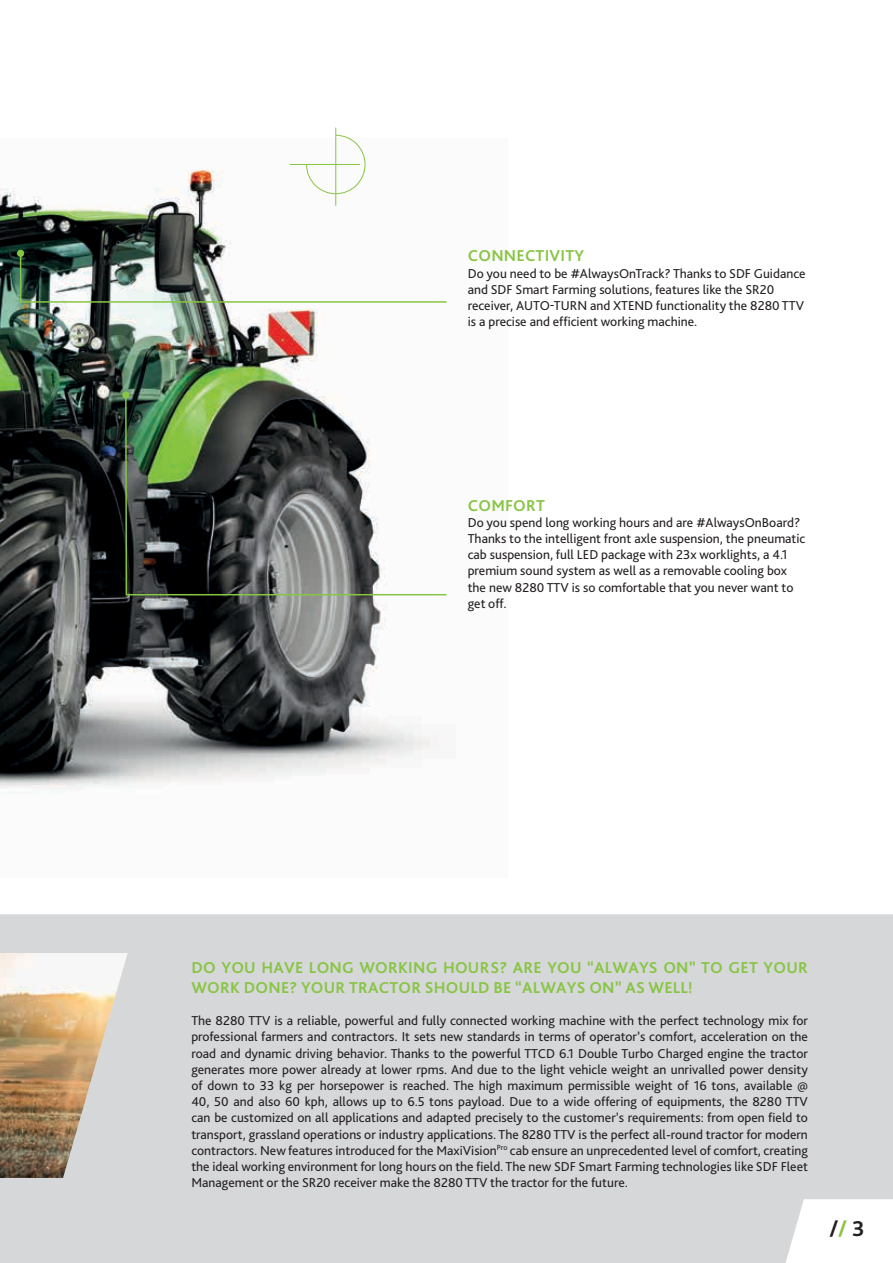
<style>
.page{position:relative;width:893px;height:1263px;background:#fff}
.page>*{position:absolute;margin:0;border:0;box-sizing:border-box;transform-origin:0 0}
.t1{font:700 22.5px "Bliss Pro";color:#231f20}
.t2{font:700 16.5px/19.8px "Bliss Pro";letter-spacing:.015em;color:#88c543}
.t3{font:13.5px/16.2px "Bliss Pro";color:#231f20}
.s1{color:#88c543}
</style>
<div class="page">
<img style="left:0;top:164px;width:439px;height:625px">
<div style="left:0;top:914px;width:893px;height:349px;background:#d6d7d9"></div>
<img style="left:0;top:953px;width:128px;height:225px">
<svg style="left:124px;top:393px;width:323px;height:203px"></svg>
<div style="left:122px;top:391px;width:7px;height:7px;background:#88c543;border-radius:50%"></div>
<hr style="left:335px;top:128px;width:1px;height:78px;background:#88c543">
<hr style="left:290px;top:164px;width:70px;height:1px;background:#88c543">
<svg style="left:306px;top:134px;width:60px;height:60px"></svg>
<svg style="left:19px;top:252px;width:428px;height:51px"></svg>
<div style="left:17px;top:250px;width:7px;height:7px;background:#88c543;border-radius:50%"></div>
<svg style="left:785px;top:1199px;width:108px;height:64px;background:#fbfbfb"></svg>
<p class="t2" style="left:468px;top:246px;width:118px">CONNECTIVITY</p>
<p class="t3" style="left:468px;top:265px;width:339px">Do you need to be #AlwaysOnTrack? Thanks to SDF Guidance and SDF Smart Farming solutions, features like the SR20 receiver, AUTO-TURN and XTEND functionality the 8280 TTV is a precise and efficient working machine.</p>
<p class="t2" style="left:468px;top:495px;width:79px">COMFORT</p>
<p class="t3" style="left:468px;top:514px;width:339px">Do you spend long working hours and are #AlwaysOnBoard?<br>Thanks to the intelligent front axle suspension, the pneumatic cab suspension, full LED package with 23x worklights, a 4.1 premium sound system as well as a removable cooling box the new 8280 TTV is so comfortable that you never want to get off.</p>
<p class="t2" style="left:191px;top:957px;width:618px">DO YOU HAVE LONG WORKING HOURS? ARE YOU “ALWAYS ON” TO GET YOUR<br>WORK DONE? YOUR TRACTOR SHOULD BE “ALWAYS ON” AS WELL!</p>
<p class="t3" style="left:191px;top:1012px;width:618px;text-align:justify">The 8280 TTV is a reliable, powerful and fully connected working machine with the perfect technology mix for professional farmers and contractors. It sets new standards in terms of operator’s comfort, acceleration on the road and dynamic driving behavior. Thanks to the powerful TTCD 6.1 Double Turbo Charged engine the tractor generates more power already at lower rpms. And due to the light vehicle weight an unrivalled power density of down to 33 kg per horsepower is reached. The high maximum permissible weight of 16 tons, available @ 40, 50 and also 60 kph, allows up to 6.5 tons payload. Due to a wide offering of equipments, the 8280 TTV can be customized on all applications and adapted precisely to the customer’s requirements: from open field to transport, grassland operations or industry applications. The 8280 TTV is the perfect all-round tractor for modern contractors. New features introduced for the MaxiVision<sup>Pro</sup> cab ensure an unprecedented level of comfort, creating the ideal working environment for long hours on the field. The new SDF Smart Farming technologies like SDF Fleet Management or the SR20 receiver make the 8280 TTV the tractor for the future.</p>
<h1 class="t1" style="left:829px;top:1215px;width:37px">/<span class="s1">/</span> 3</h1>
</div>
